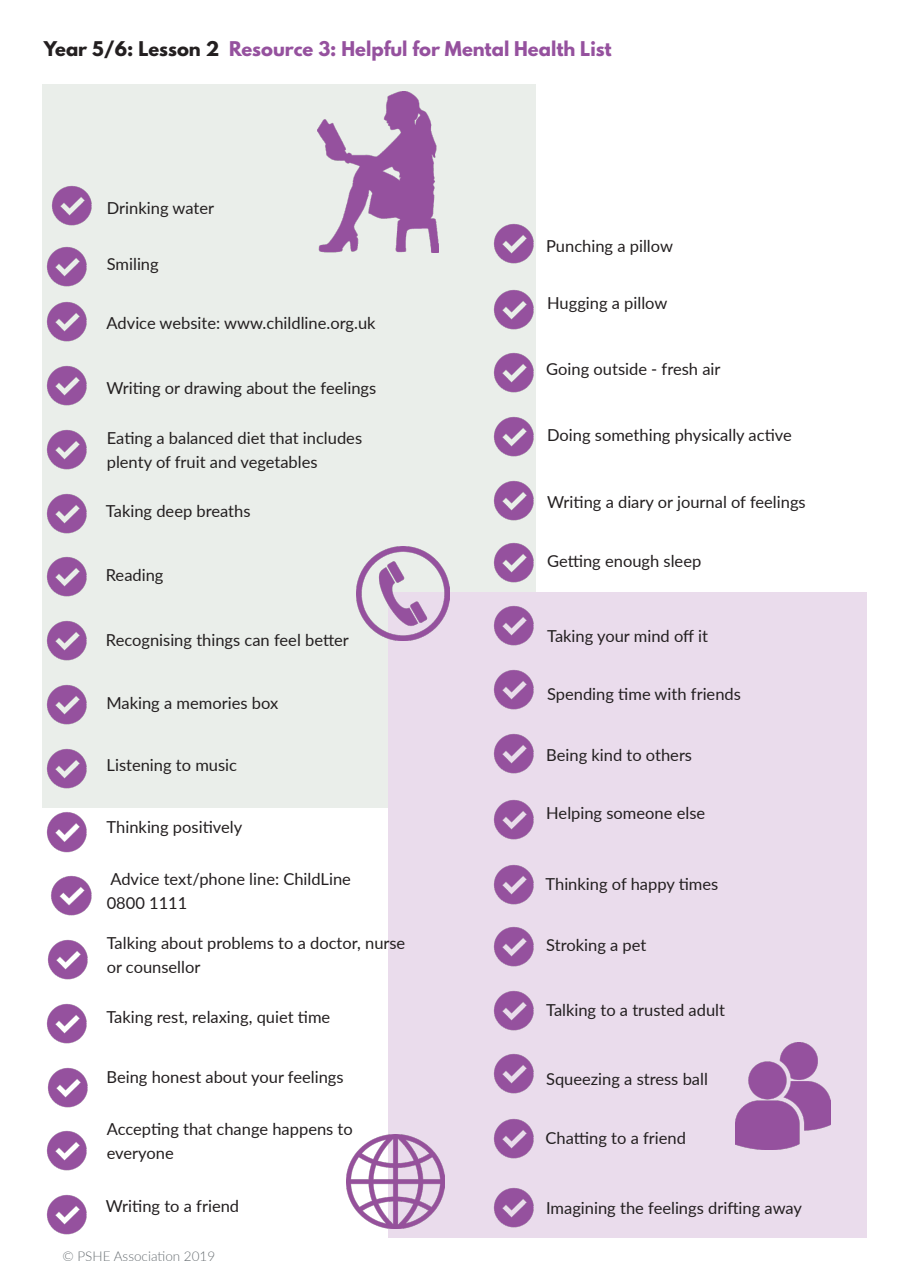
<style>
.page{position:relative;width:910px;height:1280px;background:#fff}
.page>*{position:absolute;margin:0;border:0;box-sizing:border-box;transform-origin:0 0}
.lato_body_spaced{font:700 18px "League Spartan";color:#95519e}
.bullets_romano{font:16.5px/24px "Lato";color:#231f20}
.t1{font:300 13.5px "Lato";color:#6a7074}
.s1{color:#231f20}
</style>
<div class="page">
<div style="left:42px;top:84px;width:494px;height:724px;background:#eaeeea"></div>
<div style="left:388px;top:592px;width:478px;height:645px;background:#eadcec"></div>
<img style="left:493px;top:865px;width:41px;height:40px">
<img style="left:47px;top:1067px;width:41px;height:41px">
<img style="left:493px;top:800px;width:41px;height:40px">
<img style="left:46px;top:1194px;width:41px;height:41px">
<img style="left:493px;top:1119px;width:41px;height:40px">
<img style="left:46px;top:493px;width:41px;height:41px">
<img style="left:46px;top:429px;width:41px;height:41px">
<img style="left:46px;top:365px;width:41px;height:41px">
<img style="left:46px;top:301px;width:41px;height:41px">
<img style="left:46px;top:812px;width:41px;height:41px">
<img style="left:47px;top:939px;width:41px;height:41px">
<img style="left:46px;top:1003px;width:41px;height:41px">
<img style="left:46px;top:748px;width:41px;height:41px">
<img style="left:493px;top:1054px;width:41px;height:40px">
<img style="left:493px;top:991px;width:41px;height:40px">
<img style="left:493px;top:927px;width:41px;height:40px">
<img style="left:51px;top:875px;width:41px;height:41px">
<img style="left:46px;top:684px;width:41px;height:41px">
<img style="left:46px;top:620px;width:41px;height:41px">
<img style="left:46px;top:556px;width:41px;height:41px">
<img style="left:46px;top:1130px;width:41px;height:41px">
<img style="left:493px;top:416px;width:41px;height:41px">
<img style="left:493px;top:352px;width:41px;height:41px">
<img style="left:493px;top:289px;width:41px;height:41px">
<img style="left:493px;top:223px;width:41px;height:41px">
<img style="left:493px;top:670px;width:41px;height:40px">
<img style="left:493px;top:606px;width:41px;height:40px">
<img style="left:493px;top:734px;width:41px;height:40px">
<img style="left:493px;top:542px;width:41px;height:41px">
<img style="left:493px;top:480px;width:41px;height:41px">
<img style="left:493px;top:1188px;width:41px;height:40px">
<img style="left:46px;top:246px;width:41px;height:41px">
<img style="left:51px;top:185px;width:41px;height:41px">
<img style="left:317px;top:92px;width:121px;height:161px">
<img style="left:346px;top:1134px;width:98px;height:94px">
<img style="left:356px;top:546px;width:94px;height:94px">
<img style="left:736px;top:1042px;width:94px;height:107px">
<p class="lato_body_spaced" style="left:44px;top:35px;width:570px"><span class="s1">Year 5/6: Lesson 2</span> Resource 3: Helpful for Mental Health List</p>
<p class="bullets_romano" style="left:107px;top:195px;width:109px">Drinking water</p>
<p class="bullets_romano" style="left:107px;top:251px;width:53px">Smiling</p>
<p class="bullets_romano" style="left:107px;top:311px;width:271px">Advice website: www.childline.org.uk</p>
<p class="bullets_romano" style="left:106px;top:375px;width:271px">Writing or drawing about the feelings</p>
<p class="bullets_romano" style="left:107px;top:425px;width:257px">Eating a balanced diet that includes plenty of fruit and vegetables</p>
<p class="bullets_romano" style="left:106px;top:498px;width:146px">Taking deep breaths</p>
<p class="bullets_romano" style="left:106px;top:562px;width:59px">Reading</p>
<p class="bullets_romano" style="left:106px;top:628px;width:245px">Recognising things can feel better</p>
<p class="bullets_romano" style="left:106px;top:690px;width:173px">Making a memories box</p>
<p class="bullets_romano" style="left:107px;top:752px;width:132px">Listening to music</p>
<p class="bullets_romano" style="left:107px;top:814px;width:137px">Thinking positively</p>
<p class="bullets_romano" style="left:110px;top:866px;width:242px">Advice text/phone line: ChildLine</p>
<p class="bullets_romano" style="left:107px;top:890px;width:82px">0800 1111</p>
<p class="bullets_romano" style="left:107px;top:930px;width:300px">Talking about problems to a doctor, nurse or counsellor</p>
<p class="bullets_romano" style="left:106px;top:1004px;width:225px">Taking rest, relaxing, quiet time</p>
<p class="bullets_romano" style="left:106px;top:1064px;width:239px">Being honest about your feelings</p>
<p class="bullets_romano" style="left:107px;top:1116px;width:248px">Accepting that change happens to everyone</p>
<p class="bullets_romano" style="left:106px;top:1194px;width:135px">Writing to a friend</p>
<p class="t1" style="left:63px;top:1247px;width:154px">© PSHE Association 2019</p>
<p class="bullets_romano" style="left:546px;top:233px;width:128px">Punching a pillow</p>
<p class="bullets_romano" style="left:547px;top:290px;width:122px">Hugging a pillow</p>
<p class="bullets_romano" style="left:546px;top:356px;width:176px">Going outside - fresh air</p>
<p class="bullets_romano" style="left:547px;top:422px;width:246px">Doing something physically active</p>
<p class="bullets_romano" style="left:547px;top:489px;width:260px">Writing a diary or journal of feelings</p>
<p class="bullets_romano" style="left:547px;top:548px;width:156px">Getting enough sleep</p>
<p class="bullets_romano" style="left:547px;top:623px;width:162px">Taking your mind off it</p>
<p class="bullets_romano" style="left:547px;top:682px;width:195px">Spending time with friends</p>
<p class="bullets_romano" style="left:546px;top:742px;width:147px">Being kind to others</p>
<p class="bullets_romano" style="left:546px;top:800px;width:160px">Helping someone else</p>
<p class="bullets_romano" style="left:545px;top:871px;width:174px">Thinking of happy times</p>
<p class="bullets_romano" style="left:546px;top:932px;width:102px">Stroking a pet</p>
<p class="bullets_romano" style="left:546px;top:997px;width:180px">Talking to a trusted adult</p>
<p class="bullets_romano" style="left:546px;top:1066px;width:163px">Squeezing a stress ball</p>
<p class="bullets_romano" style="left:545px;top:1125px;width:142px">Chatting to a friend</p>
<p class="bullets_romano" style="left:546px;top:1195px;width:257px">Imagining the feelings drifting away</p>
</div>
